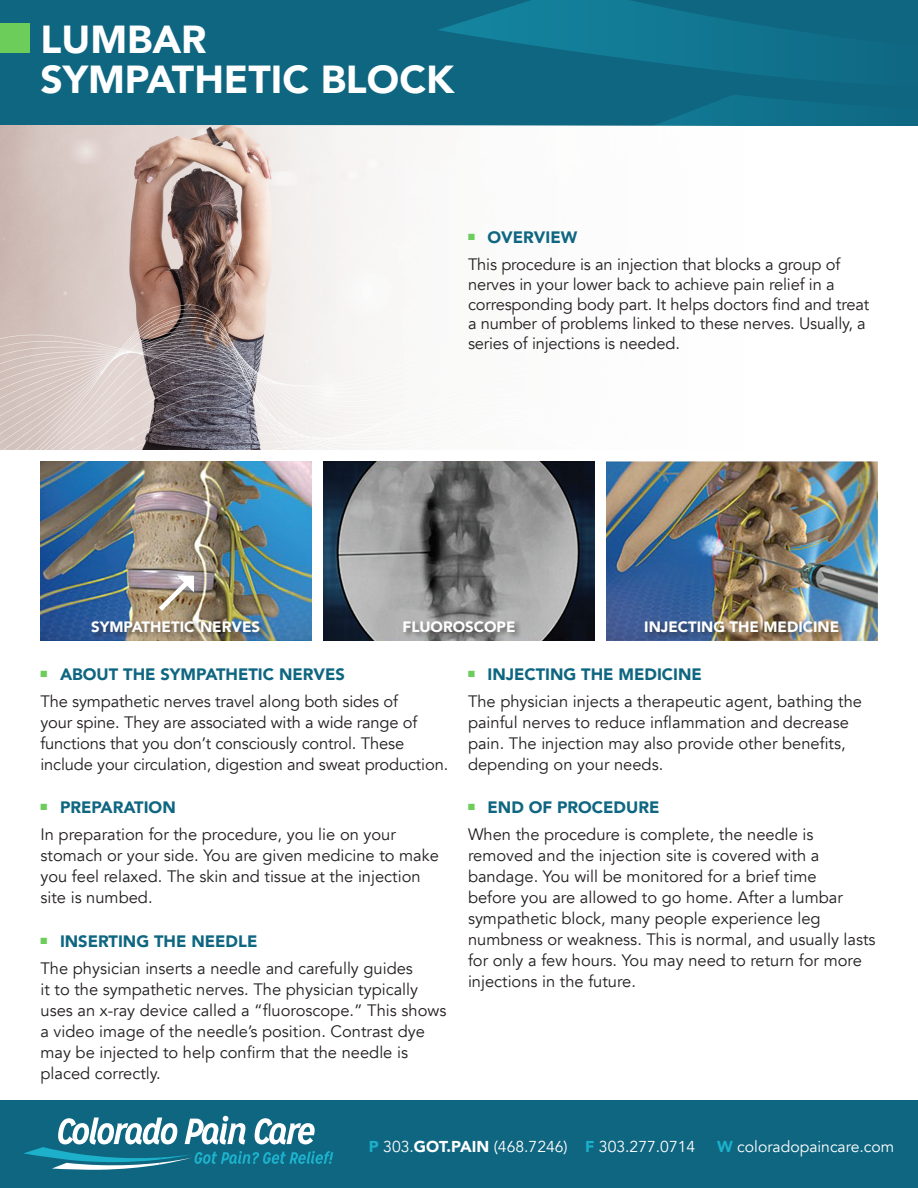
<style>
.page{position:relative;width:918px;height:1188px;background:#fff}
.page>*{position:absolute;margin:0;border:0;box-sizing:border-box;transform-origin:0 0}
.t1{font:900 39px "Avenir";color:#fff}
.t2{font:16.5px/21px "Avenir";color:#231f20}
.t3{font:900 16.5px "Avenir";color:#0f6681}
.t4{font:15.75px "Avenir";color:#fff}
.t5{font:900 15px "Avenir";color:#fff}
.s1{font-weight:900;color:#1cb0ca}
.s2{font-weight:900}
</style>
<div class="page">
<div style="left:0;top:0;width:918px;height:126px;background:#0f6681"></div>
<div style="left:0;top:1100px;width:918px;height:88px;background:#0f6681"></div>
<svg style="left:438px;top:0;width:352px;height:126px"></svg>
<svg style="left:24px;top:1116px;width:309px;height:54px"></svg>
<div style="left:0;top:23px;width:29px;height:29px;background:#6ccd5b"></div>
<img style="left:0;top:126px;width:386px;height:323px">
<img style="left:40px;top:462px;width:272px;height:178px">
<img style="left:323px;top:462px;width:272px;height:178px">
<img style="left:606px;top:462px;width:272px;height:178px">
<div style="left:90px;top:620px;width:177px;height:20px;background:#231f20;opacity:.5"></div>
<div style="left:403px;top:620px;width:119px;height:20px;background:#231f20;opacity:.5"></div>
<div style="left:644px;top:620px;width:202px;height:20px;background:#231f20;opacity:.5"></div>
<svg style="left:159px;top:576px;width:35px;height:35px"></svg>
<p class="t1" style="left:40px;top:6px;width:168px">LUMBAR</p>
<p class="t1" style="left:40px;top:46px;width:415px">SYMPATHETIC BLOCK</p>
<p class="t3" style="left:468px;top:224px;width:111px"><sup>■</sup> OVERVIEW</p>
<p class="t2" style="left:468px;top:255px;width:403px;line-height:19.8px">This procedure is an injection that blocks a group of nerves in your lower back to achieve pain relief in a corresponding body part. It helps doctors find and treat a number of problems linked to these nerves. Usually, a series of injections is needed.</p>
<p class="t5" style="left:91px;top:613px;width:170px">SYMPATHETIC NERVES</p>
<p class="t5" style="left:402px;top:613px;width:115px">FLUOROSCOPE</p>
<p class="t5" style="left:644px;top:613px;width:196px">INJECTING THE MEDICINE</p>
<p class="t3" style="left:40px;top:660px;width:306px"><sup>■</sup> ABOUT THE SYMPATHETIC NERVES</p>
<p class="t2" style="left:40px;top:691px;width:409px">The sympathetic nerves travel along both sides of<br>your spine. They are associated with a wide range of functions that you don’t consciously control. These include your circulation, digestion and sweat production.</p>
<p class="t3" style="left:40px;top:793px;width:137px"><sup>■</sup> PREPARATION</p>
<p class="t2" style="left:40px;top:824px;width:400px">In preparation for the procedure, you lie on your stomach or your side. You are given medicine to make you feel relaxed. The skin and tissue at the injection site is numbed.</p>
<p class="t3" style="left:40px;top:927px;width:218px"><sup>■</sup> INSERTING THE NEEDLE</p>
<p class="t2" style="left:40px;top:958px;width:407px">The physician inserts a needle and carefully guides<br>it to the sympathetic nerves. The physician typically uses an x-ray device called a “fluoroscope.” This shows a video image of the needle’s position. Contrast dye may be injected to help confirm that the needle is placed correctly.</p>
<p class="t3" style="left:468px;top:660px;width:235px"><sup>■</sup> INJECTING THE MEDICINE</p>
<p class="t2" style="left:468px;top:691px;width:396px">The physician injects a therapeutic agent, bathing the painful nerves to reduce inflammation and decrease pain. The injection may also provide other benefits, depending on your needs.</p>
<p class="t3" style="left:468px;top:793px;width:193px"><sup>■</sup> END OF PROCEDURE</p>
<p class="t2" style="left:468px;top:824px;width:409px">When the procedure is complete, the needle is removed and the injection site is covered with a bandage. You will be monitored for a brief time<br>before you are allowed to go home. After a lumbar sympathetic block, many people experience leg numbness or weakness. This is normal, and usually lasts for only a few hours. You may need to return for more injections in the future.</p>
<p class="t4" style="left:369px;top:1137px;width:328px"><span class="s1">P</span> 303.<span class="s2">GOT.PAIN</span> (468.7246) <span class="s1">F</span> 303.277.0714</p>
<p class="t4" style="left:717px;top:1137px;width:179px"><span class="s1">W</span> coloradopaincare.com</p>
</div>
